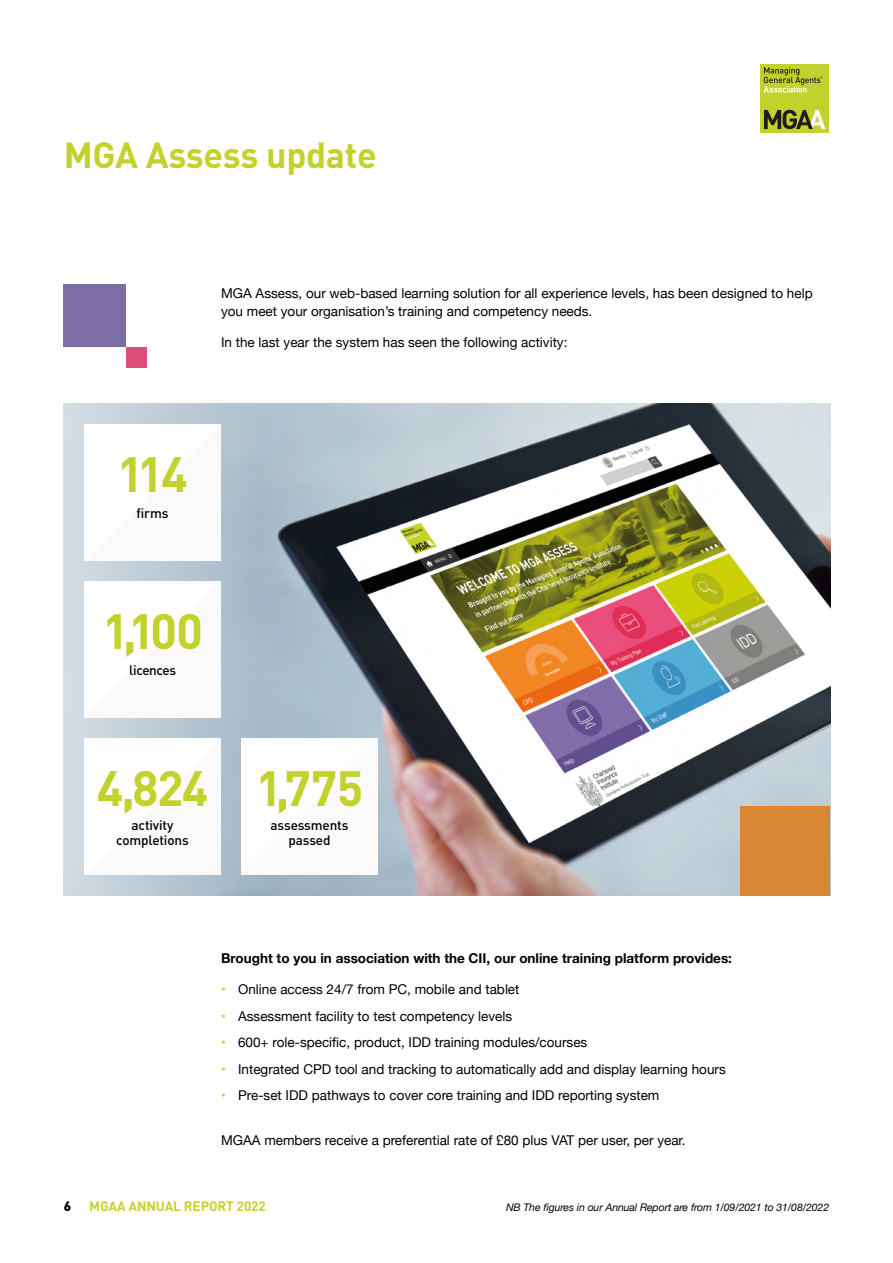
<style>
.page{position:relative;width:893px;height:1263px;background:#fff}
.page>*{position:absolute;margin:0;border:0;box-sizing:border-box;transform-origin:0 0}
.t1{font:700 48.9px "DIN";letter-spacing:-.035em;color:#c2d22d}
.t2{font:700 36px "DIN";letter-spacing:-.01em;color:#c2d22d}
.t3{font:13.5px/18px "Helvetica Neue";color:#000}
.t4{font:700 13.5px "Helvetica Neue";color:#000}
.t5{font:500 13.5px/15px "DIN";letter-spacing:-.01em;color:#000;text-align:center}
.t6{font:700 13.5px "DIN";letter-spacing:-.01em;color:#c2d22d}
.t7{font:900 13.5px "DIN";color:#000}
.t8{font:italic 10.5px "Helvetica Neue";letter-spacing:-.01em;color:#000}
.s1{color:#c2d22d}
</style>
<div class="page">
<img style="left:64px;top:404px;width:766px;height:491px">
<div style="left:64px;top:285px;width:62px;height:62px;background:#7b6ea7"></div>
<div style="left:126px;top:347px;width:20px;height:21px;background:#db4f7a"></div>
<div style="left:740px;top:806px;width:90px;height:89px;background:#d98732"></div>
<svg style="left:84px;top:424px;width:137px;height:137px"></svg>
<svg style="left:241px;top:738px;width:137px;height:137px"></svg>
<svg style="left:84px;top:738px;width:137px;height:137px"></svg>
<svg style="left:84px;top:581px;width:137px;height:137px"></svg>
<div style="left:760px;top:64px;width:69px;height:68px;background:#c2d22d"></div>
<svg style="left:763px;top:67px;width:59px;height:26px"></svg>
<svg style="left:764px;top:110px;width:61px;height:19px"></svg>
<h2 class="t2" style="left:64px;top:131px;width:314px">MGA Assess update</h2>
<p class="t3" style="left:221px;top:285px;width:593px">MGA Assess, our web-based learning solution for all experience levels, has been designed to help you meet your organisation’s training and competency needs.</p>
<p class="t3" style="left:221px;top:333px;width:348px">In the last year the system has seen the following activity:</p>
<h1 class="t1" style="left:117px;top:442px;width:72px">114</h1>
<p class="t5" style="left:137px;top:505px;width:33px">firms</p>
<h1 class="t1" style="left:103px;top:599px;width:102px">1,100</h1>
<p class="t5" style="left:129px;top:662px;width:48px">licences</p>
<h1 class="t1" style="left:97px;top:756px;width:113px">4,824</h1>
<p class="t5" style="left:116px;top:817px;width:74px">activity completions</p>
<h1 class="t1" style="left:256px;top:756px;width:109px">1,775</h1>
<p class="t5" style="left:271px;top:817px;width:79px">assessments passed</p>
<p class="t4" style="left:221px;top:948px;width:512px">Brought to you in association with the CII, our online training platform provides:</p>
<p class="t3" style="left:221px;top:981px;width:300px"><span class="s1">•</span> Online access 24/7 from PC, mobile and tablet</p>
<p class="t3" style="left:221px;top:1008px;width:293px"><span class="s1">•</span> Assessment facility to test competency levels</p>
<p class="t3" style="left:221px;top:1034px;width:368px"><span class="s1">•</span> 600+ role-specific, product, IDD training modules/courses</p>
<p class="t3" style="left:221px;top:1061px;width:506px"><span class="s1">•</span> Integrated CPD tool and tracking to automatically add and display learning hours</p>
<p class="t3" style="left:221px;top:1087px;width:440px"><span class="s1">•</span> Pre-set IDD pathways to cover core training and IDD reporting system</p>
<p class="t3" style="left:221px;top:1132px;width:466px">MGAA members receive a preferential rate of £80 plus VAT per user, per year.</p>
<p class="t7" style="left:64px;top:1196px;width:9px">6</p>
<p class="t6" style="left:89px;top:1197px;width:178px">MGAA ANNUAL REPORT 2022</p>
<p class="t8" style="left:506px;top:1199px;width:325px">NB The figures in our Annual Report are from 1/09/2021 to 31/08/2022</p>
</div>
